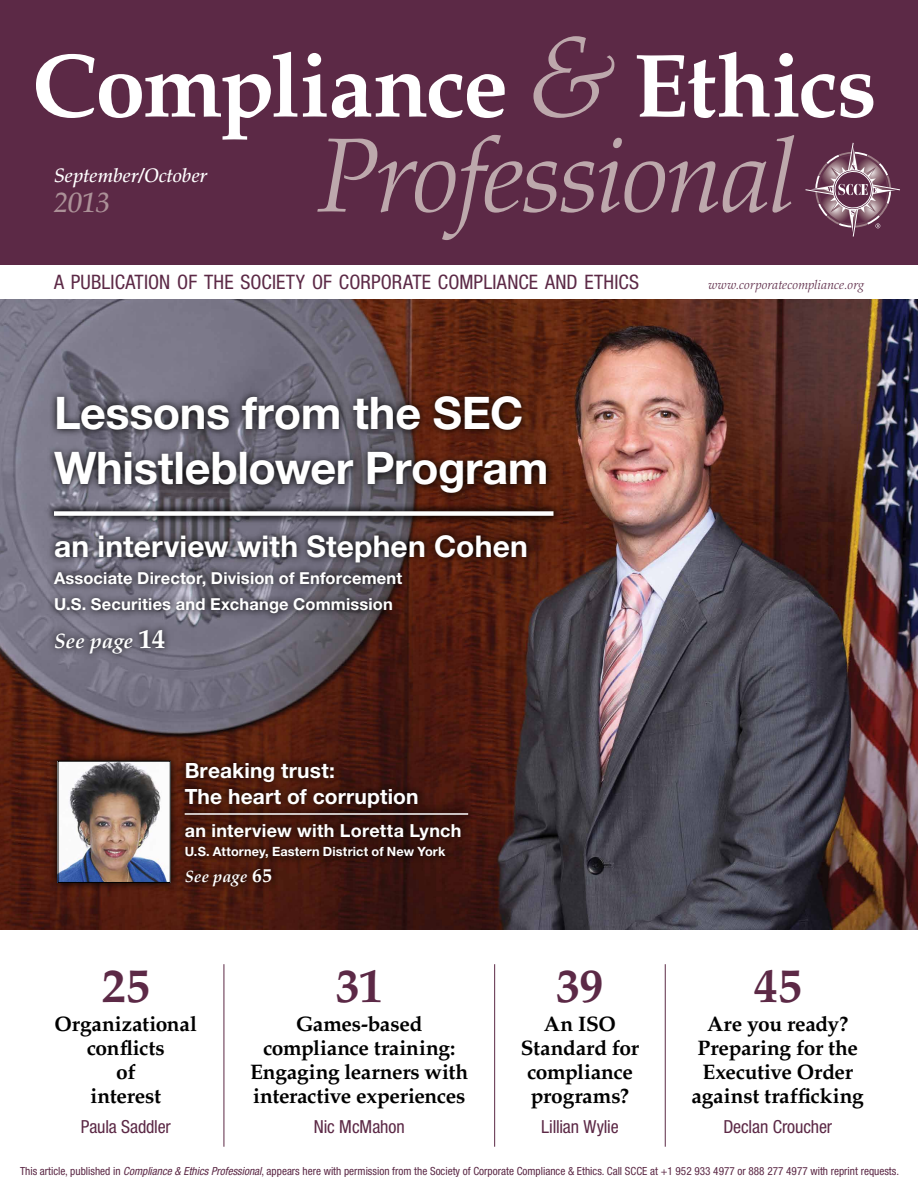
<style>
.page{position:relative;width:918px;height:1188px;background:#fff}
.page>*{position:absolute;margin:0;border:0;box-sizing:border-box;transform-origin:0 0}
.t1{font:italic 300 105.15px "Palatino LT Std";letter-spacing:-.025em;color:#bda8ac}
.t2{font:700 90px "Palatino LT Std";letter-spacing:-.02em;color:#fff}
.t3{font:700 48px "Palatino LT Std";letter-spacing:-.01em;color:#5c2946}
.t4{font:700 45px/55.5px "Helvetica Neue LT Std";letter-spacing:-.01em;color:#fff}
.t5{font:700 30px "Helvetica Neue LT Std";letter-spacing:.005em;color:#fff}
.t6{font:italic 500 28.35px "Palatino LT Std";color:#ac9198}
.t7{font:700 21px/24px "Palatino LT Std";letter-spacing:-.015em;color:#000;text-align:center}
.t8{font:700 21px/25.5px "Helvetica Neue LT Std";letter-spacing:.005em;color:#fff}
.t9{font:italic 700 21px "Palatino LT Std";color:#fff}
.t10{font:condensed 19.95px "Helvetica Neue LT Std";letter-spacing:.005em;color:#5c2946}
.t11{font:italic 500 19.5px "Palatino LT Std";color:#fff}
.t12{font:condensed 18px "Helvetica Neue LT Std";letter-spacing:-.01em;color:#5c2946}
.t13{font:700 18px "Helvetica Neue LT Std";letter-spacing:.015em;color:#fff}
.t14{font:700 16.5px/27px "Helvetica Neue LT Std";letter-spacing:.01em;color:#fff}
.t15{font:italic 700 16.5px "Palatino LT Std";letter-spacing:.005em;color:#fff}
.t16{font:700 12.75px "Helvetica Neue LT Std";letter-spacing:.01em;color:#fff}
.t17{font:italic 300 12.75px "Palatino LT Std";letter-spacing:.015em;color:#5c2946}
.t18{font:condensed 11.25px "Helvetica Neue LT Std";color:#5c2946}
.s1{font-weight:300;font-style:italic;font-size:115.95px;color:#bda8ac}
.s2{font-style:normal;font-size:27px}
.s3{font-style:normal;font-size:19.5px}
.s4{font-style:italic}
</style>
<div class="page">
<div style="left:0;top:0;width:918px;height:264px;background:#5c2946"></div>
<hr style="left:224px;top:964px;width:1px;height:183px;background:#5c2946">
<hr style="left:494px;top:964px;width:1px;height:183px;background:#5c2946">
<hr style="left:665px;top:964px;width:1px;height:183px;background:#5c2946">
<img style="left:0;top:299px;width:918px;height:631px">
<svg style="left:805px;top:142px;width:95px;height:95px"></svg>
<svg style="left:46px;top:389px;width:515px;height:273px;background:#57464a"></svg>
<svg style="left:46px;top:503px;width:515px;height:21px;background:#4f4144"></svg>
<div style="left:54px;top:511px;width:500px;height:5px;background:#fff"></div>
<svg style="left:177px;top:755px;width:298px;height:139px;background:#3e150c"></svg>
<svg style="left:179px;top:805px;width:297px;height:18px;background:#3d140b"></svg>
<hr style="left:185px;top:813px;width:283px;height:2px;background:#fff">
<svg style="left:50px;top:753px;width:129px;height:138px;background:#57332a"></svg>
<img style="left:60px;top:763px;width:108px;height:118px">
<h2 class="t2" style="left:32px;top:33px;width:846px">Compliance <span class="s1">&amp;</span> Ethics</h2>
<h1 class="t1" style="left:319px;top:115px;width:478px">Professional</h1>
<p class="t10" style="left:54px;top:271px;width:587px">A PUBLICATION OF THE SOCIETY OF CORPORATE COMPLIANCE AND ETHICS</p>
<p class="t17" style="left:709px;top:278px;width:157px">www.corporatecompliance.org</p>
<p class="t11" style="left:54px;top:164px;width:155px">September/October</p>
<h3 class="t6" style="left:54px;top:186px;width:58px">2013</h3>
<h3 class="t4" style="left:54px;top:384px;width:496px">Lessons from the SEC<br>Whistleblower Program</h3>
<h3 class="t5" style="left:54px;top:527px;width:475px">an interview with Stephen Cohen</h3>
<p class="t14" style="left:54px;top:564px;width:350px">Associate Director, Division of Enforcement<br>U.S. Securities and Exchange Commission</p>
<p class="t9" style="left:54px;top:629px;width:113px">See page <span class="s2">14</span></p>
<p class="t8" style="left:185px;top:758px;width:235px">Breaking trust:<br>The heart of corruption</p>
<p class="t13" style="left:185px;top:819px;width:278px">an interview with Loretta Lynch</p>
<p class="t16" style="left:185px;top:844px;width:262px">U.S. Attorney, Eastern District of New York</p>
<p class="t15" style="left:185px;top:867px;width:89px">See page <span class="s3">65</span></p>
<h3 class="t3" style="left:102px;top:958px;width:50px">25</h3>
<p class="t7" style="left:55px;top:1012px;width:144px">Organizational conflicts<br>of<br>interest</p>
<p class="t12" style="left:81px;top:1116px;width:92px">Paula Saddler</p>
<h3 class="t3" style="left:336px;top:958px;width:48px">31</h3>
<p class="t7" style="left:250px;top:1012px;width:220px">Games-based compliance training:<br>Engaging learners with interactive experiences</p>
<p class="t12" style="left:314px;top:1116px;width:92px">Nic McMahon</p>
<h3 class="t3" style="left:556px;top:958px;width:49px">39</h3>
<p class="t7" style="left:521px;top:1012px;width:120px">An ISO<br>Standard for compliance programs?</p>
<p class="t12" style="left:541px;top:1116px;width:79px">Lillian Wylie</p>
<h3 class="t3" style="left:754px;top:958px;width:49px">45</h3>
<p class="t7" style="left:692px;top:1012px;width:174px">Are you ready?<br>Preparing for the<br>Executive Order against trafficking</p>
<p class="t12" style="left:723px;top:1116px;width:110px">Declan Croucher</p>
<p class="t18" style="left:20px;top:1164px;width:881px">This article, published in <span class="s4">Compliance &amp; Ethics Professional</span>, appears here with permission from the Society of Corporate Compliance &amp; Ethics. Call SCCE at +1 952 933 4977 or 888 277 4977 with reprint requests.</p>
</div>
